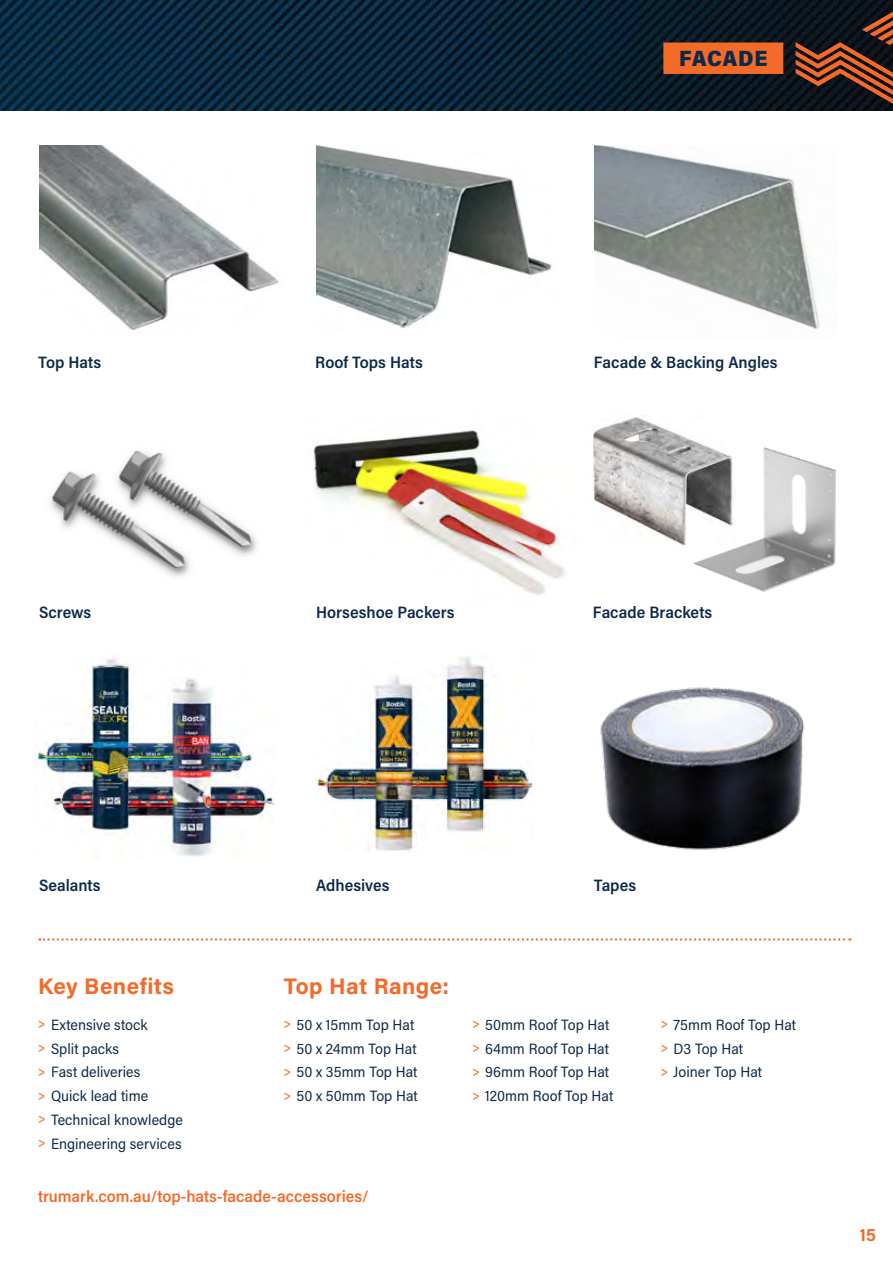
<style>
.page{position:relative;width:893px;height:1263px;background:#fff}
.page>*{position:absolute;margin:0;border:0;box-sizing:border-box;transform-origin:0 0}
.t1{font:22.5px "Acumin Variable Concept";letter-spacing:.015em;color:#f36a29}
.t2{font:900 22.2px "Acumin Pro Semi Cond";letter-spacing:.035em;color:#0c2948}
.t3{font:700 18px "Acumin Pro Semi Cond";color:#f36a29}
.t4{font:600 16.5px "Acumin Pro Semi Cond";color:#0c2948}
.t5{font:600 16.5px "Acumin Pro Semi Cond";color:#f36a29}
.t6{font:15px/23.7px "Acumin Pro Semi Cond";letter-spacing:.005em;color:#0c2948}
.s1{font-weight:500;color:#f36a29}
</style>
<div class="page">
<img style="left:0;top:0;width:893px;height:111px">
<svg style="left:796px;top:12px;width:97px;height:92px;background:#46281d"></svg>
<svg style="left:662px;top:41px;width:123px;height:34px;background:#dc6228"></svg>
<img style="left:694px;top:447px;width:142px;height:145px">
<svg style="left:39px;top:938px;width:811px;height:3px"></svg>
<img style="left:316px;top:656px;width:217px;height:195px">
<img style="left:594px;top:145px;width:226px;height:185px">
<img style="left:35px;top:657px;width:239px;height:200px">
<img style="left:316px;top:145px;width:236px;height:183px">
<img style="left:50px;top:450px;width:207px;height:127px">
<img style="left:39px;top:145px;width:240px;height:186px">
<img style="left:310px;top:430px;width:255px;height:165px">
<img style="left:600px;top:687px;width:205px;height:163px">
<img style="left:592px;top:417px;width:143px;height:127px">
<h2 class="t2" style="left:679px;top:43px;width:90px">FACADE</h2>
<p class="t4" style="left:38px;top:350px;width:64px">Top Hats</p>
<p class="t4" style="left:39px;top:600px;width:54px">Screws</p>
<p class="t4" style="left:315px;top:350px;width:109px">Roof Tops Hats</p>
<p class="t4" style="left:594px;top:350px;width:185px">Facade &amp; Backing Angles</p>
<p class="t4" style="left:316px;top:600px;width:140px">Horseshoe Packers</p>
<p class="t4" style="left:593px;top:600px;width:121px">Facade Brackets</p>
<p class="t4" style="left:39px;top:873px;width:63px">Sealants</p>
<p class="t4" style="left:316px;top:873px;width:75px">Adhesives</p>
<p class="t4" style="left:594px;top:873px;width:44px">Tapes</p>
<h1 class="t1" style="left:38px;top:970px;width:137px">Key Benefits</h1>
<h1 class="t1" style="left:284px;top:970px;width:167px">Top Hat Range:</h1>
<p class="t6" style="left:38px;top:1012px;width:146px"><span class="s1">&gt;</span> Extensive stock<br><span class="s1">&gt;</span> Split packs<br><span class="s1">&gt;</span> Fast deliveries<br><span class="s1">&gt;</span> Quick lead time<br><span class="s1">&gt;</span> Technical knowledge <span class="s1">&gt;</span> Engineering services</p>
<p class="t6" style="left:284px;top:1012px;width:136px"><span class="s1">&gt;</span> 50 x 15mm Top Hat <span class="s1">&gt;</span> 50 x 24mm Top Hat <span class="s1">&gt;</span> 50 x 35mm Top Hat <span class="s1">&gt;</span> 50 x 50mm Top Hat</p>
<p class="t6" style="left:472px;top:1012px;width:142px"><span class="s1">&gt;</span> 50mm Roof Top Hat <span class="s1">&gt;</span> 64mm Roof Top Hat <span class="s1">&gt;</span> 96mm Roof Top Hat <span class="s1">&gt;</span> 120mm Roof Top Hat</p>
<p class="t6" style="left:661px;top:1012px;width:137px"><span class="s1">&gt;</span> 75mm Roof Top Hat <span class="s1">&gt;</span> D3 Top Hat<br><span class="s1">&gt;</span> Joiner Top Hat</p>
<p class="t5" style="left:38px;top:1185px;width:332px">trumark.com.au/top-hats-facade-accessories/</p>
<p class="t3" style="left:860px;top:1222px;width:17px">15</p>
</div>
